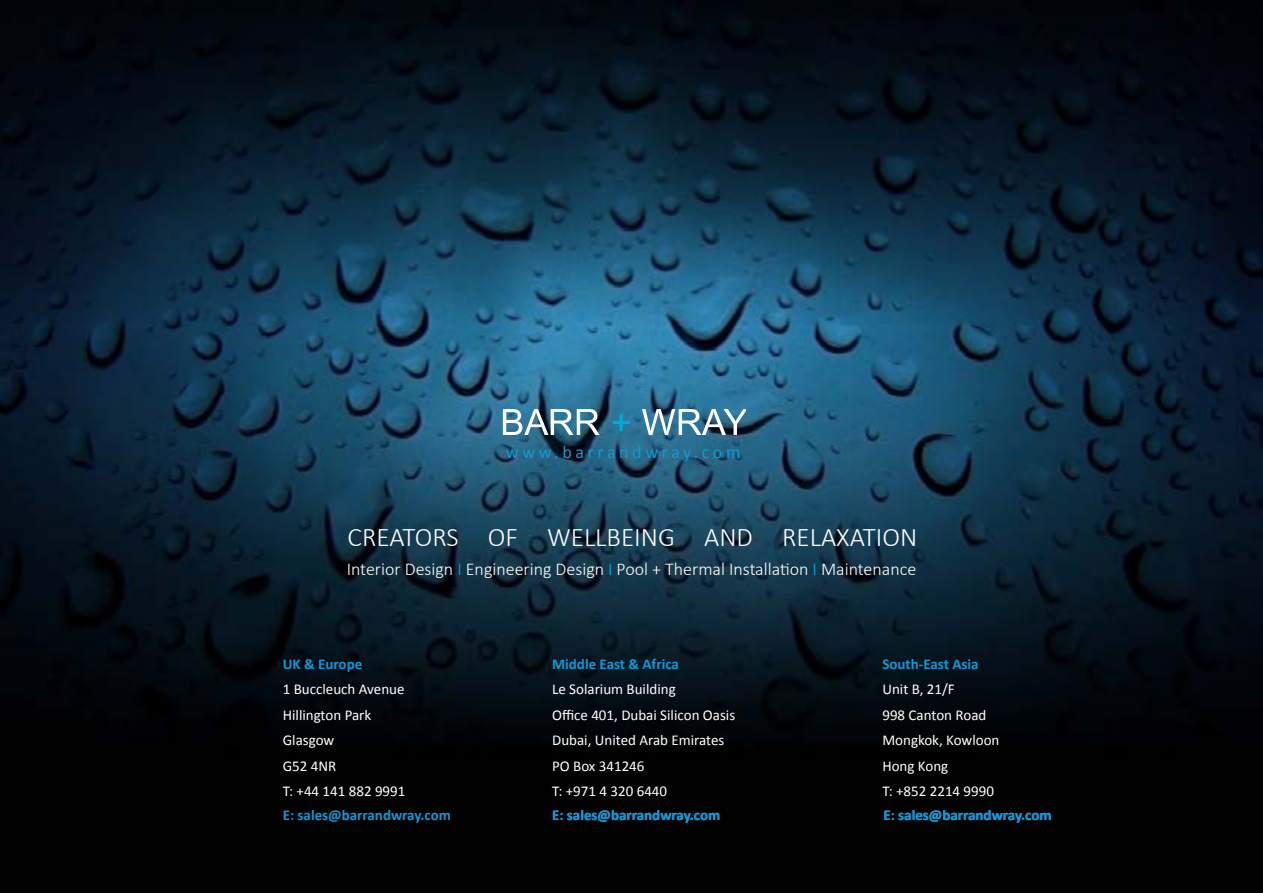
<style>
.page{position:relative;width:1263px;height:893px;background:#fff}
.page>*{position:absolute;margin:0;border:0;box-sizing:border-box;transform-origin:0 0}
.t1{font:300 27px "Calibri";color:#fff}
.t2{font:300 18px "Calibri";color:#fff}
.t3{font:18px "Calibri";letter-spacing:.2em;color:#1199d5}
.t4{font:15px/25.5px "Calibri";color:#fff}
.t5{font:700 15px "Calibri";color:#1099d6}
.s1{color:#00aeef}
</style>
<div class="page">
<img style="left:0;top:0;width:1263px;height:893px">
<svg style="left:503px;top:409px;width:96px;height:26px"></svg>
<svg style="left:642px;top:409px;width:104px;height:26px"></svg>
<svg style="left:613px;top:414px;width:17px;height:17px"></svg>
<p class="t3" style="left:506px;top:439px;width:236px">www.barrandwray.com</p>
<h1 class="t1" style="left:348px;top:521px;width:571px">CREATORS OF WELLBEING AND RELAXATION</h1>
<p class="t2" style="left:347px;top:558px;width:571px">Interior Design <span class="s1">I</span> Engineering Design <span class="s1">I</span> Pool + Thermal Installation <span class="s1">I</span> Maintenance</p>
<p class="t5" style="left:283px;top:653px;width:81px">UK &amp; Europe</p>
<p class="t4" style="left:283px;top:676px;width:124px">1 Buccleuch Avenue<br>Hillington Park<br>Glasgow<br>G52 4NR<br>T: +44 141 882 9991</p>
<p class="t5" style="left:552px;top:653px;width:128px">Middle East &amp; Africa</p>
<p class="t4" style="left:552px;top:676px;width:185px">Le Solarium Building<br>Office 401, Dubai Silicon Oasis<br>Dubai, United Arab Emirates<br>PO Box 341246<br>T: +971 4 320 6440</p>
<p class="t5" style="left:882px;top:653px;width:98px">South-East Asia</p>
<p class="t4" style="left:882px;top:676px;width:119px">Unit B, 21/F<br>998 Canton Road<br>Mongkok, Kowloon<br>Hong Kong<br>T: +852 2214 9990</p>
<p class="t5" style="left:283px;top:805px;width:170px">E: sales@barrandwray.com</p>
<p class="t5" style="left:552px;top:805px;width:170px">E: sales@barrandwray.com</p>
<p class="t5" style="left:883px;top:805px;width:170px">E: sales@barrandwray.com</p>
</div>
